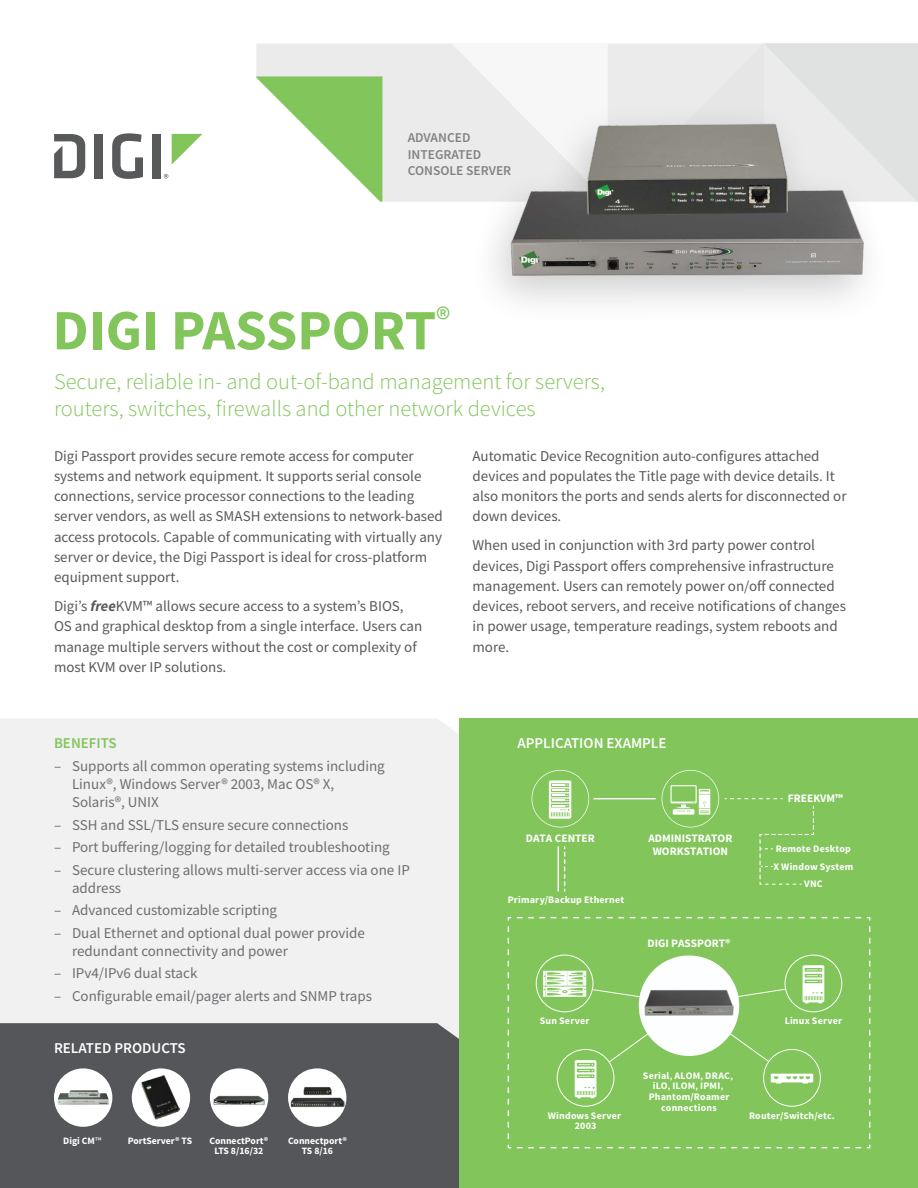
<style>
.page{position:relative;width:918px;height:1188px;background:#fff}
.page>*{position:absolute;margin:0;border:0;box-sizing:border-box;transform-origin:0 0}
.t1{font:700 57px "Source Sans Pro";color:#82c55b}
.Product_Description{font:300 22.5px/27px "Source Sans Pro";color:#82c55b}
.Body_Copy{font:15px/20.2px "Source Sans Pro";color:#58595b}
.Bullets{font:15px/18px "Source Sans Pro";color:#6d6e71}
.t2{font:600 15px "Source Sans Pro";color:#fff}
.t3{font:600 15px "Source Sans Pro";color:#82c55b}
.t4{font:600 13.5px/16.5px "Source Sans Pro";color:#808285}
.t5{font:700 11.4px/12.9px "Source Sans Pro";color:#fff;text-align:center}
.t6{font:700 10.05px/10.6px "Source Sans Pro";letter-spacing:.02em;color:#fff;text-align:center}
.t7{font:700 9.75px/10.5px "Source Sans Pro";color:#fff;text-align:center}
.s1{font-weight:700;font-style:italic}
.s2{font-weight:400}
.s3{font-size:8.55px}
</style>
<div class="page">
<div style="left:95px;top:134px;width:8px;height:44px;background:#58595b"></div>
<svg style="left:112px;top:133px;width:31px;height:46px"></svg>
<div style="left:152px;top:134px;width:9px;height:44px;background:#58595b"></div>
<svg style="left:172px;top:134px;width:30px;height:30px"></svg>
<svg style="left:54px;top:134px;width:31px;height:44px"></svg>
<svg style="left:164px;top:174px;width:4px;height:4px"></svg>
<div style="left:459px;top:718px;width:459px;height:470px;background:#82c55b"></div>
<div style="left:0;top:719px;width:459px;height:304px;background:#f1f1f2"></div>
<div style="left:0;top:1023px;width:459px;height:165px;background:#55565a"></div>
<div style="left:256px;top:44px;width:195px;height:158px;background:#ebebeb"></div>
<svg style="left:256px;top:76px;width:126px;height:126px"></svg>
<svg style="left:451px;top:43px;width:467px;height:159px"></svg>
<div style="left:54px;top:1068px;width:58px;height:59px;background:#fff;border-radius:50%"></div>
<img style="left:57px;top:1090px;width:52px;height:15px">
<div style="left:132px;top:1068px;width:58px;height:59px;background:#fff;border-radius:50%"></div>
<img style="left:142px;top:1076px;width:38px;height:44px">
<div style="left:288px;top:1068px;width:58px;height:59px;background:#fff;border-radius:50%"></div>
<img style="left:290px;top:1086px;width:54px;height:23px">
<div style="left:210px;top:1068px;width:58px;height:59px;background:#fff;border-radius:50%"></div>
<img style="left:213px;top:1095px;width:52px;height:10px">
<svg style="left:532px;top:770px;width:57px;height:57px"></svg>
<hr style="left:594px;top:798px;width:61px;height:1px;background:#fff">
<svg style="left:725px;top:798px;width:58px;height:1px"></svg>
<svg style="left:662px;top:770px;width:57px;height:57px"></svg>
<svg style="left:507px;top:917px;width:364px;height:232px"></svg>
<svg style="left:564px;top:847px;width:1px;height:44px"></svg>
<hr style="left:558px;top:847px;width:1px;height:44px;background:#fff">
<svg style="left:760px;top:806px;width:54px;height:79px"></svg>
<img style="left:469px;top:99px;width:425px;height:204px">
<p class="t4" style="left:408px;top:129px;width:105px">ADVANCED<br>INTEGRATED<br>CONSOLE SERVER</p>
<p class="t1" style="left:52px;top:294px;width:399px">DIGI PASSPORT<sup>®</sup></p>
<p class="Product_Description" style="left:54px;top:369px;width:553px">Secure, reliable in- and out-of-band management for servers, routers, switches, firewalls and other network devices</p>
<p class="Body_Copy" style="left:54px;top:445px;width:390px">Digi Passport provides secure remote access for computer systems and network equipment. It supports serial console connections, service processor connections to the leading server vendors, as well as SMASH extensions to network-based access protocols. Capable of communicating with virtually any server or device, the Digi Passport is ideal for cross-platform equipment support.</p>
<p class="Body_Copy" style="left:54px;top:596px;width:370px">Digi’s <span class="s1">free</span>KVM™ allows secure access to a system’s BIOS, OS and graphical desktop from a single interface. Users can manage multiple servers without the cost or complexity of most KVM over IP solutions.</p>
<p class="Body_Copy" style="left:472px;top:445px;width:376px">Automatic Device Recognition auto-configures attached devices and populates the Title page with device details. It also monitors the ports and sends alerts for disconnected or down devices.</p>
<p class="Body_Copy" style="left:472px;top:535px;width:375px">When used in conjunction with 3rd party power control devices, Digi Passport offers comprehensive infrastructure management. Users can remotely power on/off connected devices, reboot servers, and receive notifications of changes in power usage, temperature readings, system reboots and more.</p>
<p class="t3" style="left:54px;top:734px;width:64px">BENEFITS</p>
<p class="t2" style="left:518px;top:734px;width:151px">APPLICATION EXAMPLE</p>
<p class="Bullets" style="left:72px;top:757px;width:314px;text-indent:-18px">– Supports all common operating systems including<br>Linux®, Windows Server® 2003, Mac OS® X,<br>Solaris®, UNIX</p>
<p class="Bullets" style="left:54px;top:815px;width:296px">– SSH and SSL/TLS ensure secure connections</p>
<p class="Bullets" style="left:54px;top:838px;width:337px">– Port buffering/logging for detailed troubleshooting</p>
<p class="Bullets" style="left:72px;top:861px;width:339px;text-indent:-18px">– Secure clustering allows multi-server access via one IP address</p>
<p class="Bullets" style="left:54px;top:901px;width:225px">– Advanced customizable scripting</p>
<p class="Bullets" style="left:72px;top:924px;width:295px;text-indent:-18px">– Dual Ethernet and optional dual power provide redundant connectivity and power</p>
<p class="Bullets" style="left:54px;top:964px;width:145px">– IPv4/IPv6 dual stack</p>
<p class="Bullets" style="left:54px;top:987px;width:320px">– Configurable email/pager alerts and SNMP traps</p>
<p class="t5" style="left:526px;top:832px;width:70px">DATA CENTER</p>
<p class="t5" style="left:648px;top:832px;width:86px">ADMINISTRATOR<br>WORKSTATION</p>
<p class="t6" style="left:508px;top:895px;width:118px">Primary/Backup Ethernet</p>
<p class="t5" style="left:648px;top:937px;width:85px">DIGI PASSPORT®</p>
<p class="t5" style="left:788px;top:792px;width:57px">FREEKVM™</p>
<p class="t6" style="left:774px;top:841px;width:81px;line-height:17.2px">Remote Desktop<br>X Window System<br>VNC</p>
<p class="t2" style="left:54px;top:1038px;width:133px">RELATED PRODUCTS</p>
<p class="t7" style="left:63px;top:1135px;width:40px">Digi CM<span class="s2">™</span></p>
<p class="t7" style="left:128px;top:1135px;width:66px">PortServer® TS</p>
<p class="t7" style="left:288px;top:1135px;width:60px">Connectport®<br>TS 8/16</p>
<p class="t7" style="left:209px;top:1135px;width:61px">ConnectPort®<br>LTS 8/16/32</p>
<p class="t6" style="left:540px;top:1016px;width:51px">Sun Server</p>
<p class="t6" style="left:785px;top:1016px;width:59px">Linux Server</p>
<p class="t6" style="left:548px;top:1111px;width:75px;line-height:10.1px">Windows Server<br>2003</p>
<p class="t6" style="left:643px;top:1070px;width:92px">Serial<span class="s3">,</span> ALOM<span class="s3">,</span> DRAC<span class="s3">, </span>iLO<span class="s3">,</span> ILOM<span class="s3">,</span> IPMI<span class="s3">,<br></span>Phantom/Roamer connections</p>
<p class="t6" style="left:749px;top:1111px;width:87px">Router/Switch/etc.</p>
</div>
